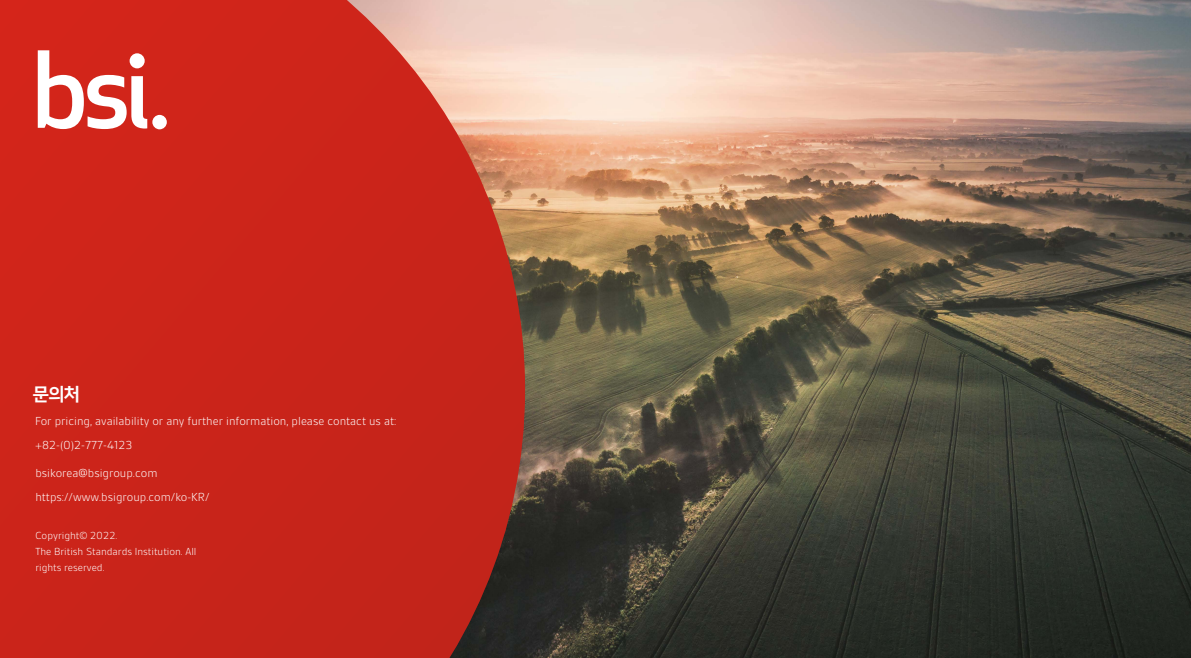
<style>
.page{position:relative;width:1191px;height:658px;background:#fff}
.page>*{position:absolute;margin:0;border:0;box-sizing:border-box;transform-origin:0 0}
.t1{font:18px "Nanum Square ac EB";color:#fff}
.t2{font:300 12.5px/24px "BSI Gesta";color:#fff}
.t3{font:300 11px/16px "BSI Gesta";color:#fff}
</style>
<div class="page">
<img style="left:525px;top:0;width:666px;height:658px">
<svg style="left:0;top:0;width:525px;height:658px;background:#c82e23"></svg>
<div style="left:152px;top:115px;width:15px;height:14px;background:#fff;border-radius:50%"></div>
<div style="left:167px;top:50px;width:46px;height:79px;background:#d0251a"></div>
<svg style="left:0;top:4px;width:147px;height:171px;background:#d9463d"></svg>
<p class="t1" style="left:33px;top:384px;width:48px">문의처</p>
<p class="t2" style="left:35px;top:409px;width:363px">For pricing, availability or any further information, please contact us at:</p>
<p class="t2" style="left:35px;top:433px;width:98px">+82-(0)2-777-4123</p>
<p class="t2" style="left:35px;top:461px;width:176px">bsikorea@bsigroup.com https://www.bsigroup.com/ko-KR/</p>
<p class="t3" style="left:35px;top:528px;width:163px">Copyright© 2022.<br>The British Standards Institution. All rights reserved.</p>
</div>
